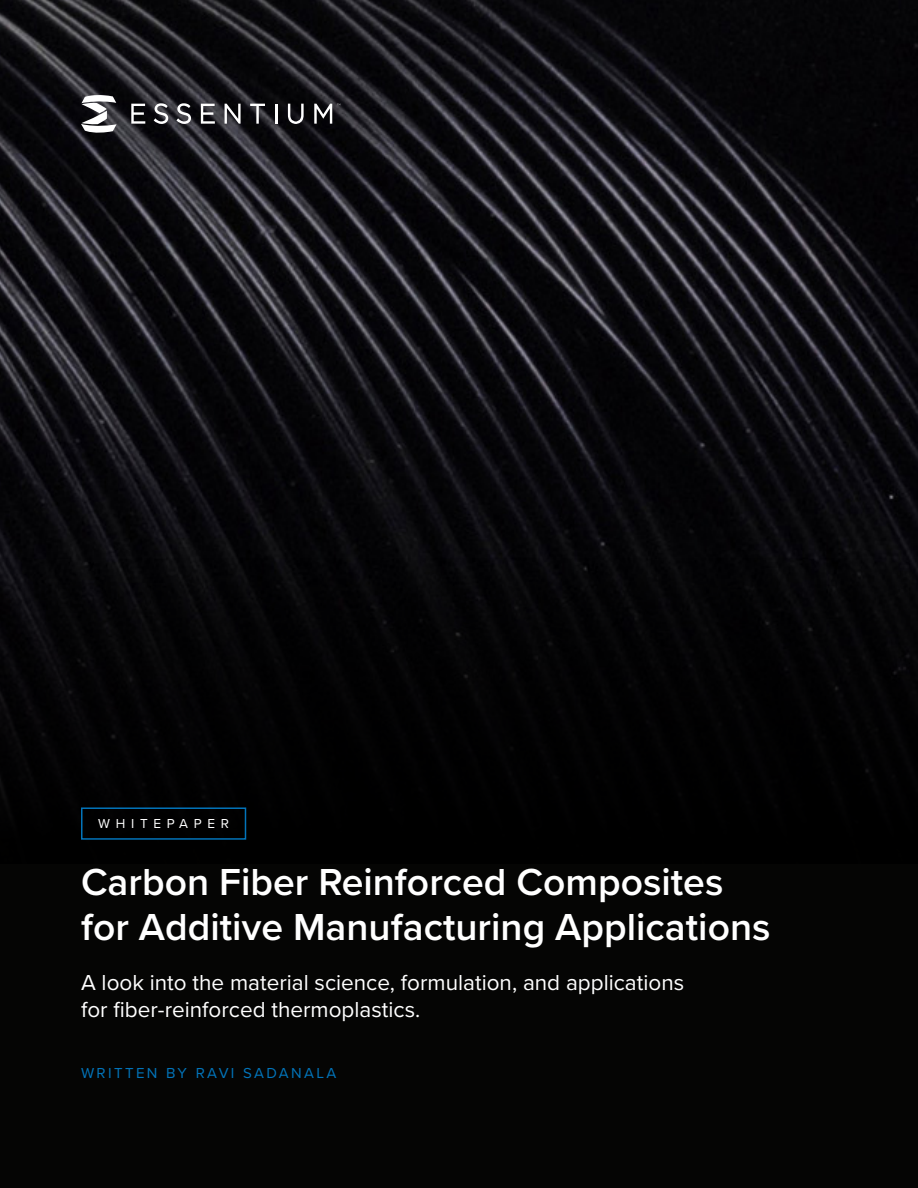
<style>
.page{position:relative;width:918px;height:1188px;background:#fff}
.page>*{position:absolute;margin:0;border:0;box-sizing:border-box;transform-origin:0 0}
.t1{font:600 39px/45px "Proxima Nova";color:#fff}
.t2{font:22.5px/27px "Proxima Nova";color:#fff}
.t3{font:15px "Proxima Nova";letter-spacing:.16em;color:#0274ba}
.t4{font:13.5px "Proxima Nova";letter-spacing:.42em;color:#fff}
</style>
<div class="page">
<img style="left:0;top:0;width:918px;height:434px">
<div style="left:0;top:434px;width:918px;height:754px;background:#050504"></div>
<svg style="left:81px;top:95px;width:36px;height:40px"></svg>
<svg style="left:201px;top:104px;width:14px;height:20px"></svg>
<svg style="left:250px;top:104px;width:15px;height:20px"></svg>
<hr style="left:275px;top:104px;width:2px;height:20px;background:#fff">
<svg style="left:131px;top:104px;width:14px;height:20px"></svg>
<svg style="left:225px;top:104px;width:16px;height:20px"></svg>
<svg style="left:288px;top:104px;width:16px;height:20px"></svg>
<svg style="left:154px;top:103px;width:14px;height:21px"></svg>
<svg style="left:176px;top:103px;width:15px;height:21px"></svg>
<svg style="left:314px;top:104px;width:26px;height:20px"></svg>
<div style="left:81px;top:807px;width:165px;height:33px;border:2px solid #0274ba"></div>
<p class="t4" style="left:98px;top:813px;width:132px">WHITEPAPER</p>
<p class="t1" style="left:81px;top:858px;width:691px">Carbon Fiber Reinforced Composites for Additive Manufacturing Applications</p>
<p class="t2" style="left:81px;top:968px;width:605px">A look into the material science, formulation, and applications for fiber-reinforced thermoplastics.</p>
<p class="t3" style="left:81px;top:1062px;width:257px">WRITTEN BY RAVI SADANALA</p>
</div>
